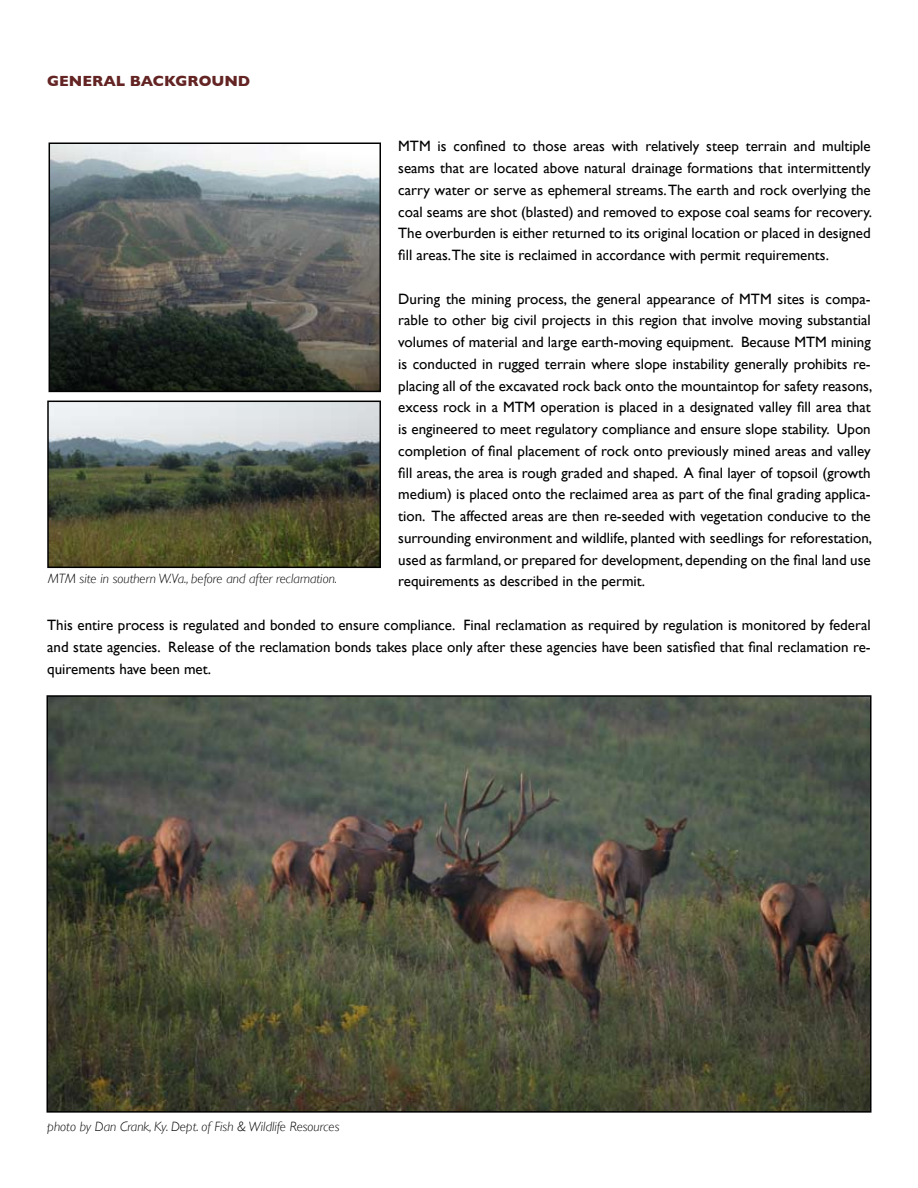
<style>
.page{position:relative;width:918px;height:1188px;background:#fff}
.page>*{position:absolute;margin:0;border:0;box-sizing:border-box;transform-origin:0 0}
.t1{font:15px/21.8px "Gill Sans";color:#000;text-align:justify}
.t2{font:700 15px "Gill Sans";color:#632423}
.t3{font:italic 300 13.5px "Gill Sans";color:#000}
</style>
<div class="page">
<img style="left:49px;top:698px;width:820px;height:412px">
<div style="left:46px;top:695px;width:826px;height:418px;border:2px solid #000"></div>
<img style="left:50px;top:404px;width:328px;height:161px">
<div style="left:47px;top:401px;width:334px;height:167px;border:2px solid #000"></div>
<img style="left:52px;top:145px;width:326px;height:244px">
<div style="left:49px;top:142px;width:332px;height:250px;border:2px solid #000"></div>
<p class="t2" style="left:47px;top:72px;width:205px">GENERAL BACKGROUND</p>
<p class="t1" style="left:398px;top:135px;width:475px">MTM is confined to those areas with relatively steep terrain and multiple seams that are located above natural drainage formations that intermittently carry water or serve as ephemeral streams. The earth and rock overlying the coal seams are shot (blasted) and removed to expose coal seams for recovery.<br>The overburden is either returned to its original location or placed in designed fill areas.The site is reclaimed in accordance with permit requirements.</p>
<p class="t1" style="left:398px;top:287px;width:476px">During the mining process, the general appearance of MTM sites is compa&shy;rable to other big civil projects in this region that involve moving substantial volumes of material and large earth-moving equipment. Because MTM mining is conducted in rugged terrain where slope instability generally prohibits re&shy;placing all of the excavated rock back onto the mountaintop for safety reasons, excess rock in a MTM operation is placed in a designated valley fill area that is engineered to meet regulatory compliance and ensure slope stability. Upon completion of final placement of rock onto previously mined areas and valley fill areas, the area is rough graded and shaped. A final layer of topsoil (growth medium) is placed onto the reclaimed area as part of the final grading applica&shy;tion. The affected areas are then re-seeded with vegetation conducive to the surrounding environment and wildlife, planted with seedlings for reforestation, used as farmland, or prepared for development, depending on the final land use requirements as described in the permit.</p>
<p class="t1" style="left:47px;top:613px;width:825px;line-height:22.2px">This entire process is regulated and bonded to ensure compliance. Final reclamation as required by regulation is monitored by federal and state agencies. Release of the reclamation bonds takes place only after these agencies have been satisfied that final reclamation re&shy;quirements have been met.</p>
<p class="t3" style="left:48px;top:571px;width:291px">MTM site in southern W.Va., before and after reclamation.</p>
<p class="t3" style="left:47px;top:1119px;width:294px">photo by Dan Crank, Ky. Dept. of Fish &amp; Wildlife Resources</p>
</div>
